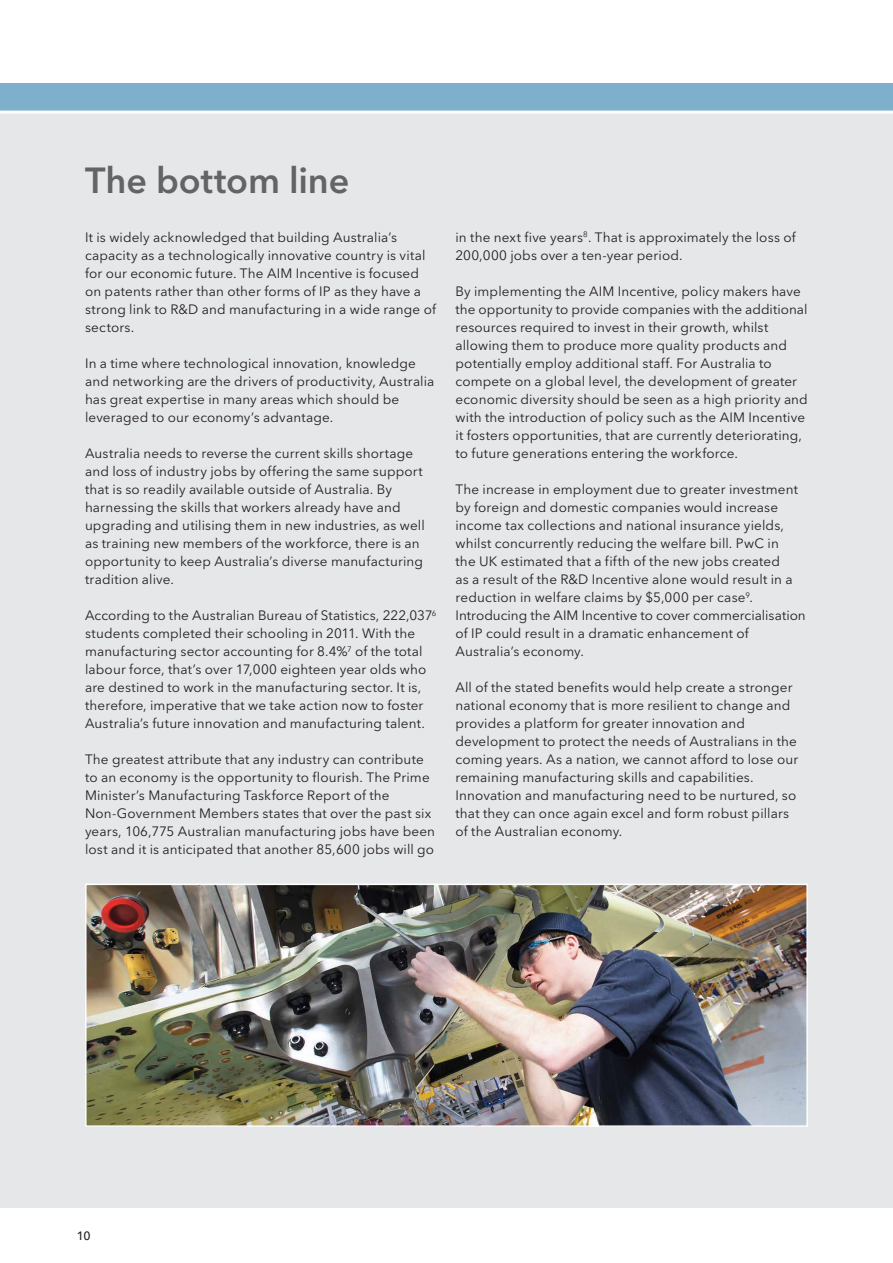
<style>
.page{position:relative;width:893px;height:1263px;background:#fff}
.page>*{position:absolute;margin:0;border:0;box-sizing:border-box;transform-origin:0 0}
.t1{font:600 36px "Avenir Next LT Pro";color:#636466}
.t2{font:13.5px/18px "Avenir Next LT Pro";letter-spacing:.01em;color:#231f20}
.t3{font:500 12px "Avenir Next LT Pro";color:#231f20}
</style>
<div class="page">
<div style="left:0;top:114px;width:893px;height:1094px;background:#e6e7e8"></div>
<div style="left:0;top:83px;width:893px;height:28px;background:#7eb0cc"></div>
<img style="left:88px;top:886px;width:717px;height:238px">
<div style="left:85px;top:883px;width:723px;height:244px;border:2px solid #fff"></div>
<h1 class="t1" style="left:85px;top:159px;width:266px">The bottom line</h1>
<p class="t2" style="left:85px;top:228px;width:352px">It is widely acknowledged that building Australia’s capacity as a technologically innovative country is vital for our economic future. The AIM Incentive is focused on patents rather than other forms of IP as they have a strong link to R&amp;D and manufacturing in a wide range of sectors.</p>
<p class="t2" style="left:85px;top:354px;width:351px">In a time where technological innovation, knowledge and networking are the drivers of productivity, Australia has great expertise in many areas which should be leveraged to our economy’s advantage.</p>
<p class="t2" style="left:85px;top:444px;width:341px">Australia needs to reverse the current skills shortage and loss of industry jobs by offering the same support that is so readily available outside of Australia. By harnessing the skills that workers already have and upgrading and utilising them in new industries, as well as training new members of the workforce, there is an opportunity to keep Australia’s diverse manufacturing tradition alive.</p>
<p class="t2" style="left:85px;top:606px;width:353px">According to the Australian Bureau of Statistics, 222,037<sup>6 </sup>students completed their schooling in 2011. With the manufacturing sector accounting for 8.4%<sup>7</sup> of the total labour force, that’s over 17,000 eighteen year olds who are destined to work in the manufacturing sector. It is, therefore, imperative that we take action now to foster Australia’s future innovation and manufacturing talent.</p>
<p class="t2" style="left:85px;top:750px;width:352px">The greatest attribute that any industry can contribute to an economy is the opportunity to flourish. The Prime Minister’s Manufacturing Taskforce Report of the Non-Government Members states that over the past six years, 106,775 Australian manufacturing jobs have been lost and it is anticipated that another 85,600 jobs will go</p>
<p class="t2" style="left:455px;top:228px;width:342px">in the next five years<sup>8</sup>. That is approximately the loss of<br>200,000 jobs over a ten-year period.</p>
<p class="t2" style="left:455px;top:282px;width:354px">By implementing the AIM Incentive, policy makers have the opportunity to provide companies with the additional resources required to invest in their growth, whilst allowing them to produce more quality products and potentially employ additional staff. For Australia to compete on a global level, the development of greater economic diversity should be seen as a high priority and with the introduction of policy such as the AIM Incentive it fosters opportunities, that are currently deteriorating, to future generations entering the workforce.</p>
<p class="t2" style="left:455px;top:480px;width:352px">The increase in employment due to greater investment by foreign and domestic companies would increase income tax collections and national insurance yields, whilst concurrently reducing the welfare bill. PwC in<br>the UK estimated that a fifth of the new jobs created<br>as a result of the R&amp;D Incentive alone would result in a reduction in welfare claims by $5,000 per case<sup>9</sup>.<br>Introducing the AIM Incentive to cover commercialisation of IP could result in a dramatic enhancement of Australia’s economy.</p>
<p class="t2" style="left:455px;top:678px;width:344px">All of the stated benefits would help create a stronger national economy that is more resilient to change and provides a platform for greater innovation and development to protect the needs of Australians in the coming years. As a nation, we cannot afford to lose our remaining manufacturing skills and capabilities.<br>Innovation and manufacturing need to be nurtured, so that they can once again excel and form robust pillars of the Australian economy.</p>
<p class="t3" style="left:77px;top:1228px;width:15px">10</p>
</div>
